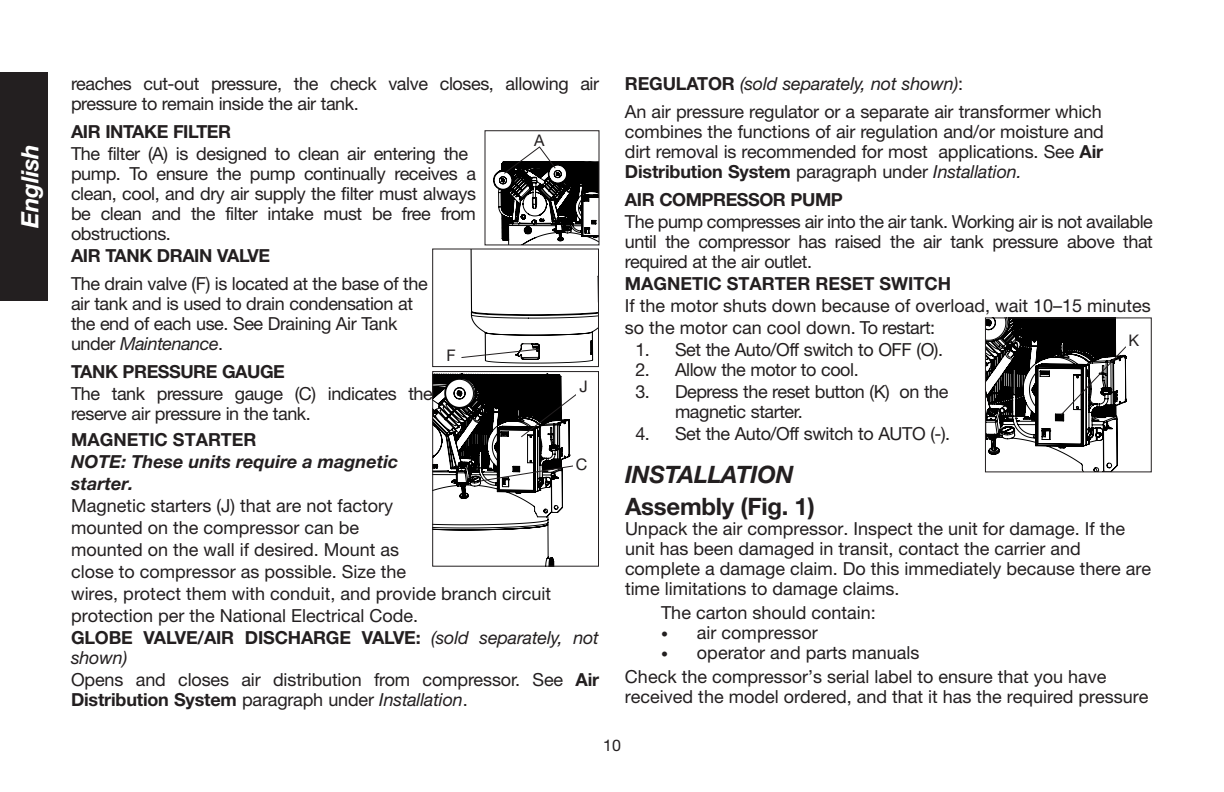
<style>
.page{position:relative;width:1224px;height:792px;background:#fff}
.page>*{position:absolute;margin:0;border:0;box-sizing:border-box;transform-origin:0 0}
.t1{font:700 24px "Helvetica Neue LT Std";letter-spacing:-.01em;color:#231f20}
.t2{font:italic 700 24px "Helvetica Neue LT Std";letter-spacing:-.01em;color:#231f20}
.t3{font:italic 700 24px "Helvetica Neue LT Std";color:#fff}
.t4{font:18px/20px "Helvetica Neue LT Std";letter-spacing:-.005em;color:#231f20}
.t5{font:18px/20px "Helvetica Neue LT Std";letter-spacing:-.025em;color:#231f20}
.t6{font:700 18px "Helvetica Neue LT Std";letter-spacing:-.025em;color:#231f20}
.t7{font:700 18px "Helvetica Neue LT Std";color:#231f20}
.t8{font:italic 700 18px/22px "Helvetica Neue LT Std";color:#231f20}
.t9{font:16px "Helvetica Neue LT Std";color:#231f20}
.s1{font-style:italic}
.s2{font-weight:700}
.s3{font-weight:400}
.s4{font-weight:400;font-style:italic}
.s5{font-size:14px}
</style>
<div class="page">
<div style="left:0;top:72px;width:48px;height:228px;background:#231f20"></div>
<div style="left:484px;top:130px;width:116px;height:115px;border:1px solid #231f20"></div>
<div style="left:432px;top:249px;width:167px;height:118px;border:1px solid #231f20"></div>
<div style="left:432px;top:371px;width:167px;height:196px;border:1px solid #231f20"></div>
<svg style="left:433px;top:373px;width:145px;height:193px"></svg>
<div style="left:576px;top:380px;width:15px;height:16px;background:#fff"></div>
<div style="left:985px;top:317px;width:167px;height:155px;border:1px solid #231f20"></div>
<svg style="left:985px;top:318px;width:142px;height:154px"></svg>
<div style="left:1126px;top:335px;width:16px;height:15px;background:#fff"></div>
<svg style="left:436px;top:145px;width:163px;height:218px"></svg>
<h1 class="t3" style="left:15px;top:228px;width:85px;rotate:-90deg">English</h1>
<p class="t5" style="left:71px;top:73px;width:530px">reaches cut-out pressure, the check valve closes, allowing air pressure to remain inside the air tank.</p>
<p class="t6" style="left:71px;top:120px;width:162px">AIR INTAKE FILTER</p>
<p class="t5" style="left:71px;top:143px;width:399px">The filter (A) is designed to clean air entering the</p>
<p class="t9" style="left:534px;top:131px;width:12px">A</p>
<p class="t4" style="left:71px;top:163px;width:407px;text-align:justify">pump. To ensure the pump continually receives a clean, cool, and dry air supply the filter must always be clean and the filter intake must be free from obstructions.</p>
<p class="t6" style="left:71px;top:245px;width:201px">AIR TANK DRAIN VALVE</p>
<p class="t5" style="left:71px;top:274px;width:358px">The drain valve (F) is located at the base of the</p>
<p class="t5" style="left:71px;top:294px;width:344px">air tank and is used to drain condensation at the end of each use. See Draining Air Tank under <span class="s1">Maintenance</span>.</p>
<p class="t6" style="left:71px;top:361px;width:215px">TANK PRESSURE GAUGE</p>
<p class="t5" style="left:71px;top:384px;width:363px">The tank pressure gauge (C) indicates the</p>
<p class="t9" style="left:447px;top:346px;width:11px">F</p>
<p class="t9" style="left:580px;top:377px;width:10px">J</p>
<p class="t5" style="left:71px;top:404px;width:241px">reserve air pressure in the tank.</p>
<p class="t7" style="left:71px;top:429px;width:187px">MAGNETIC STARTER</p>
<p class="t8" style="left:71px;top:450px;width:329px">NOTE: These units require a magnetic starter.</p>
<p class="t4" style="left:71px;top:494px;width:529px;line-height:22px">Magnetic starters (J) that are not factory<br>mounted on the compressor can be<br>mounted on the wall if desired. Mount as<br>close to compressor as possible. Size the<br>wires, protect them with conduit, and provide branch circuit protection per the National Electrical Code.<br><span class="s2">GLOBE VALVE/AIR DISCHARGE VALVE:</span> <span class="s1">(sold separately, not</span></p>
<p class="t4" style="left:71px;top:646px;width:530px;line-height:22.2px"><span class="s1">shown)<br></span>Opens and closes air distribution from compressor. See <span class="s2">Air</span></p>
<p class="t6" style="left:71px;top:689px;width:398px">Distribution System <span class="s3">paragraph under</span> <span class="s4">Installation</span><span class="s3">.</span></p>
<p class="t9" style="left:576px;top:455px;width:13px">C</p>
<p class="t4" style="left:625px;top:69px;width:478px;line-height:28px"><span class="s2">REGULATOR</span> <span class="s1">(sold separately, not shown)</span>:<br>An air pressure regulator or a separate air transformer which</p>
<p class="t4" style="left:625px;top:121px;width:480px;text-align:justify">combines the functions of air regulation and/or moisture and dirt removal is recommended for most applications. See <span class="s2">Air Distribution System</span> paragraph under <span class="s1">Installation.</span></p>
<p class="t6" style="left:625px;top:188px;width:219px">AIR COMPRESSOR PUMP</p>
<p class="t4" style="left:625px;top:211px;width:529px;text-align:justify">The pump compresses air into the air tank. Working air is not available until the compressor has raised the air tank pressure above that required at the air outlet.</p>
<p class="t7" style="left:625px;top:272px;width:328px">MAGNETIC STARTER RESET SWITCH</p>
<p class="t4" style="left:625px;top:294px;width:527px;line-height:22px">If the motor shuts down because of overload, wait 10–15 minutes so the motor can cool down. To restart:</p>
<p class="t9" style="left:1129px;top:331px;width:12px">K</p>
<p class="t5" style="left:635px;top:340px;width:309px">1. Set the Auto/Off switch to OFF (O).</p>
<p class="t5" style="left:635px;top:360px;width:225px">2. Allow the motor to cool.</p>
<p class="t5" style="left:675px;top:382px;width:275px;text-indent:-40px">3. Depress the reset button (K) on the magnetic starter.</p>
<p class="t5" style="left:635px;top:424px;width:316px">4. Set the Auto/Off switch to AUTO (-).</p>
<h1 class="t2" style="left:625px;top:459px;width:170px">INSTALLATION</h1>
<h1 class="t1" style="left:625px;top:491px;width:191px">Assembly (Fig. 1)</h1>
<p class="t4" style="left:625px;top:518px;width:528px">Unpack the air compressor. Inspect the unit for damage. If the unit has been damaged in transit, contact the carrier and complete a damage claim. Do this immediately because there are time limitations to damage claims.</p>
<p class="t4" style="left:661px;top:602px;width:216px">The carton should contain:</p>
<p class="t4" style="left:661px;top:622px;width:158px"><span class="s5">•</span> air compressor</p>
<p class="t4" style="left:625px;top:640px;width:483px;line-height:24px;text-indent:36px"><span class="s5">•</span> operator and parts manuals<br>Check the compressor’s serial label to ensure that you have</p>
<p class="t4" style="left:625px;top:686px;width:525px">received the model ordered, and that it has the required pressure</p>
<p class="t9" style="left:603px;top:736px;width:19px">10</p>
</div>
